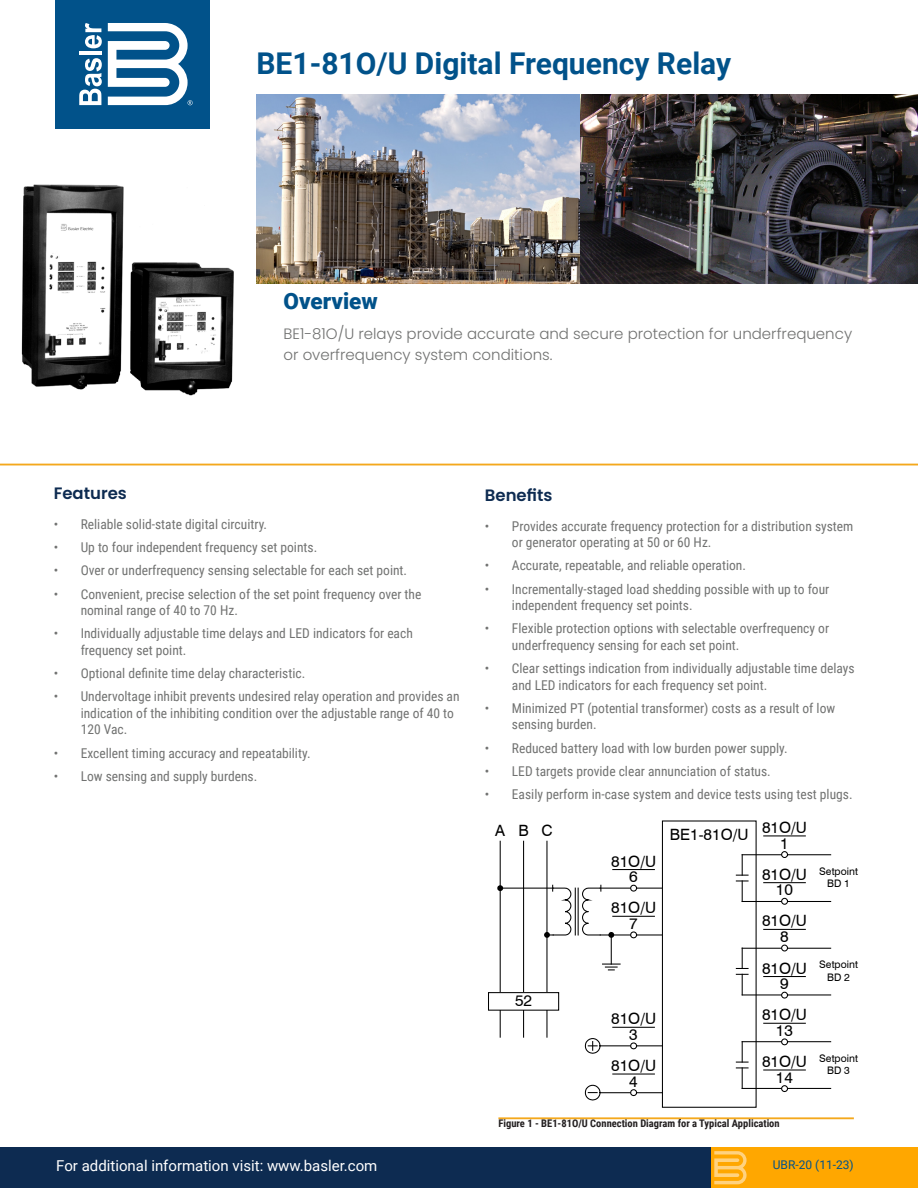
<style>
.page{position:relative;width:918px;height:1188px;background:#fff}
.page>*{position:absolute;margin:0;border:0;box-sizing:border-box;transform-origin:0 0}
._01_Title__Page_1{font:700 30px "Roboto";color:#01528a}
._02_Product_Description__Heading{font:900 22.5px "Roboto";color:#01528a}
._04_Features_Benefits__Heading{font:600 16.5px "Poppins";color:#0d2b51}
.t1{font:15.6px/15.6px "Swiss 721 BT";color:#000;text-align:center}
._03_Product_Description__Body{font:300 15px/21px "Poppins";color:#717271}
.t2{font:15px "Roboto";color:#fff}
.t3{font:13.5px/16.5px "Roboto Condensed";color:#717271}
._08_P_N_and_Date{font:12px "Roboto";color:#01528a}
._07_Figure_caption{font:700 10.5px "Roboto Condensed";color:#231f20}
.t4{font:10.35px/12.5px "Swiss 721 BT";letter-spacing:.005em;color:#000;text-align:center}
.t5{font:7.8px "Swiss 721 BT";color:#000}
</style>
<div class="page">
<div style="left:56px;top:0;width:154px;height:129px;background:#01528a"></div>
<svg style="left:108px;top:23px;width:85px;height:82px"></svg>
<svg style="left:79px;top:58px;width:23px;height:47px"></svg>
<hr style="left:79px;top:51px;width:22px;height:4px;background:#fff">
<svg style="left:85px;top:23px;width:17px;height:25px"></svg>
<hr style="left:0;top:464px;width:918px;height:1px;background:#f4a81c">
<div style="left:711px;top:1148px;width:207px;height:40px;background:#ffa700"></div>
<div style="left:0;top:1148px;width:711px;height:40px;background:#0d2b51"></div>
<svg style="left:714px;top:1151px;width:33px;height:33px"></svg>
<img style="left:580px;top:94px;width:338px;height:190px">
<img style="left:256px;top:94px;width:324px;height:190px">
<hr style="left:600px;top:934px;width:62px;height:2px;background:#000">
<hr style="left:600px;top:888px;width:62px;height:1px;background:#000">
<hr style="left:546px;top:841px;width:1px;height:196px;background:#000">
<hr style="left:523px;top:841px;width:1px;height:196px;background:#000">
<hr style="left:500px;top:841px;width:1px;height:196px;background:#000">
<div style="left:662px;top:820px;width:95px;height:288px;border:1px solid #000"></div>
<svg style="left:630px;top:884px;width:8px;height:8px"></svg>
<hr style="left:613px;top:869px;width:41px;height:1px;background:#000">
<div style="left:489px;top:993px;width:70px;height:17px;background:#fff"></div>
<div style="left:488px;top:992px;width:71px;height:19px;border:1px solid #000"></div>
<svg style="left:630px;top:931px;width:8px;height:8px"></svg>
<hr style="left:613px;top:916px;width:41px;height:1px;background:#000">
<hr style="left:575px;top:888px;width:1px;height:47px;background:#000">
<hr style="left:578px;top:888px;width:1px;height:47px;background:#000">
<svg style="left:582px;top:885px;width:38px;height:85px"></svg>
<hr style="left:500px;top:888px;width:53px;height:1px;background:#000">
<svg style="left:497px;top:885px;width:6px;height:6px"></svg>
<svg style="left:544px;top:885px;width:28px;height:53px"></svg>
<svg style="left:736px;top:855px;width:12px;height:46px"></svg>
<hr style="left:742px;top:854px;width:89px;height:1px;background:#000">
<hr style="left:742px;top:901px;width:89px;height:1px;background:#000">
<svg style="left:736px;top:948px;width:12px;height:47px"></svg>
<hr style="left:742px;top:948px;width:89px;height:1px;background:#000">
<hr style="left:742px;top:994px;width:89px;height:1px;background:#000">
<hr style="left:742px;top:1041px;width:89px;height:1px;background:#000">
<svg style="left:736px;top:1042px;width:12px;height:46px"></svg>
<hr style="left:742px;top:1088px;width:89px;height:1px;background:#000">
<hr style="left:600px;top:1092px;width:62px;height:1px;background:#000">
<hr style="left:600px;top:1045px;width:62px;height:1px;background:#000">
<svg style="left:630px;top:1042px;width:8px;height:8px"></svg>
<hr style="left:613px;top:1027px;width:41px;height:1px;background:#000">
<svg style="left:630px;top:1089px;width:8px;height:8px"></svg>
<hr style="left:613px;top:1074px;width:41px;height:1px;background:#000">
<svg style="left:584px;top:1084px;width:17px;height:17px"></svg>
<svg style="left:584px;top:1038px;width:17px;height:16px"></svg>
<svg style="left:781px;top:851px;width:8px;height:7px"></svg>
<hr style="left:764px;top:835px;width:41px;height:1px;background:#000">
<svg style="left:781px;top:897px;width:7px;height:8px"></svg>
<hr style="left:764px;top:882px;width:41px;height:1px;background:#000">
<svg style="left:781px;top:944px;width:8px;height:8px"></svg>
<hr style="left:764px;top:929px;width:41px;height:1px;background:#000">
<svg style="left:781px;top:991px;width:8px;height:8px"></svg>
<hr style="left:764px;top:976px;width:41px;height:1px;background:#000">
<svg style="left:781px;top:1038px;width:8px;height:8px"></svg>
<hr style="left:764px;top:1023px;width:41px;height:1px;background:#000">
<svg style="left:781px;top:1085px;width:8px;height:7px"></svg>
<hr style="left:764px;top:1069px;width:41px;height:2px;background:#000">
<hr style="left:498px;top:1117px;width:356px;height:2px;background:#f4a81c">
<img style="left:21px;top:184px;width:213px;height:212px">
<p class="_01_Title__Page_1" style="left:256px;top:43px;width:476px">BE1-81O/U Digital Frequency Relay</p>
<p class="_02_Product_Description__Heading" style="left:284px;top:286px;width:96px">Overview</p>
<p class="_03_Product_Description__Body" style="left:284px;top:323px;width:570px">BE1-81O/U relays provide accurate and secure protection for underfrequency or overfrequency system conditions.</p>
<p class="_04_Features_Benefits__Heading" style="left:54px;top:484px;width:75px">Features</p>
<p class="t3" style="left:54px;top:515px;width:215px">• Reliable solid-state digital circuitry.</p>
<p class="t3" style="left:54px;top:539px;width:265px">• Up to four independent frequency set points.</p>
<p class="t3" style="left:54px;top:562px;width:355px">• Over or underfrequency sensing selectable for each set point.</p>
<p class="t3" style="left:81px;top:585px;width:342px;text-indent:-27px">• Convenient, precise selection of the set point frequency over the nominal range of 40 to 70 Hz.</p>
<p class="t3" style="left:81px;top:625px;width:334px;text-indent:-27px">• Individually adjustable time delays and LED indicators for each frequency set point.</p>
<p class="t3" style="left:54px;top:665px;width:253px">• Optional definite time delay characteristic.</p>
<p class="t3" style="left:81px;top:688px;width:380px;text-indent:-27px">• Undervoltage inhibit prevents undesired relay operation and provides an indication of the inhibiting condition over the adjustable range of 40 to<br>120 Vac.</p>
<p class="t3" style="left:54px;top:744px;width:258px">• Excellent timing accuracy and repeatability.</p>
<p class="t3" style="left:54px;top:767px;width:205px">• Low sensing and supply burdens.</p>
<p class="t2" style="left:56px;top:1155px;width:323px">For additional information visit: www.basler.com</p>
<p class="_04_Features_Benefits__Heading" style="left:485px;top:485px;width:69px">Benefits</p>
<p class="t3" style="left:512px;top:517px;width:343px;text-indent:-27px">• Provides accurate frequency protection for a distribution system or generator operating at 50 or 60 Hz.</p>
<p class="t3" style="left:485px;top:557px;width:263px">• Accurate, repeatable, and reliable operation.</p>
<p class="t3" style="left:512px;top:580px;width:319px;text-indent:-27px">• Incrementally-staged load shedding possible with up to four independent frequency set points.</p>
<p class="t3" style="left:512px;top:620px;width:319px;text-indent:-27px">• Flexible protection options with selectable overfrequency or underfrequency sensing for each set point.</p>
<p class="t3" style="left:512px;top:660px;width:344px;text-indent:-27px">• Clear settings indication from individually adjustable time delays and LED indicators for each frequency set point.</p>
<p class="t3" style="left:512px;top:699px;width:325px;text-indent:-27px">• Minimized PT (potential transformer) costs as a result of low sensing burden.</p>
<p class="t3" style="left:485px;top:739px;width:304px">• Reduced battery load with low burden power supply.</p>
<p class="t3" style="left:485px;top:762px;width:287px">• LED targets provide clear annunciation of status.</p>
<p class="t3" style="left:485px;top:786px;width:369px">• Easily perform in-case system and device tests using test plugs.</p>
<p class="t1" style="left:495px;top:822px;width:59px">ABC</p>
<p class="t1" style="left:670px;top:827px;width:80px">BE1-81O/U</p>
<p class="t1" style="left:611px;top:853px;width:46px">81O/U<br>6</p>
<p class="t1" style="left:762px;top:819px;width:46px">81O/U<br>1</p>
<p class="t1" style="left:762px;top:866px;width:46px">81O/U<br>10</p>
<p class="t1" style="left:762px;top:913px;width:46px">81O/U<br>8</p>
<p class="t1" style="left:762px;top:960px;width:46px">81O/U<br>9</p>
<p class="t1" style="left:762px;top:1007px;width:46px">81O/U<br>13</p>
<p class="t1" style="left:762px;top:1054px;width:46px">81O/U<br>14</p>
<p class="t4" style="left:819px;top:865px;width:40px">Setpoint<br>BD 1</p>
<p class="t1" style="left:611px;top:900px;width:46px">81O/U<br>7</p>
<p class="t4" style="left:819px;top:958px;width:40px">Setpoint<br>BD 2</p>
<p class="t1" style="left:515px;top:993px;width:19px">52</p>
<p class="t1" style="left:611px;top:1011px;width:46px">81O/U<br>3</p>
<p class="t1" style="left:611px;top:1058px;width:46px">81O/U<br>4</p>
<p class="t4" style="left:819px;top:1052px;width:40px">Setpoint<br>BD 3</p>
<p class="_07_Figure_caption" style="left:498px;top:1116px;width:283px">Figure 1 - BE1-81O/U Connection Diagram for a Typical Application</p>
<p class="t5" style="left:691px;top:1119px;width:34px">P0076-15</p>
<p class="_08_P_N_and_Date" style="left:773px;top:1157px;width:82px">UBR-20 (11-23)</p>
</div>
